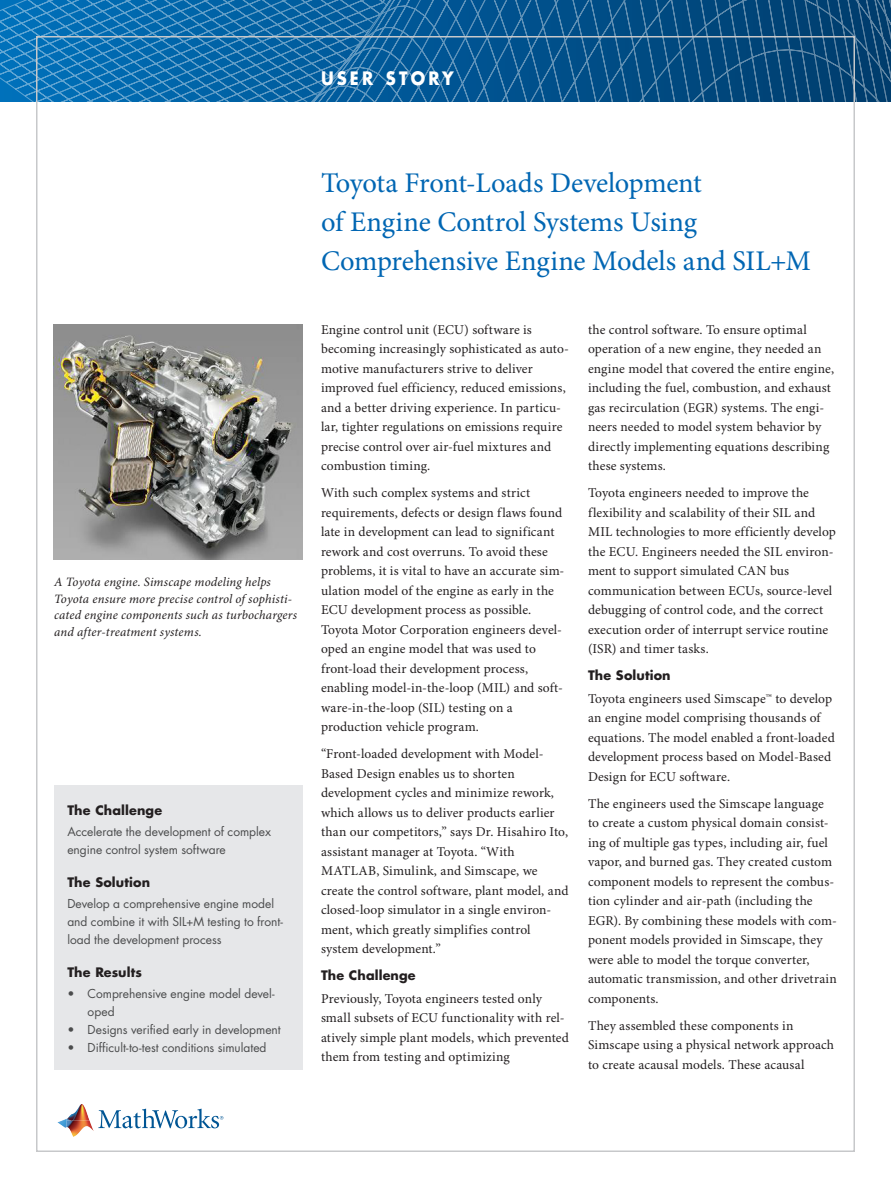
<style>
.page{position:relative;width:891px;height:1188px;background:#fff}
.page>*{position:absolute;margin:0;border:0;box-sizing:border-box;transform-origin:0 0}
.t1{font:28.5px/39px "Minion Pro";letter-spacing:-.01em;color:#0166b3}
.t2{font:700 18px "Futura Std";letter-spacing:.2em;color:#fff;scale:.91 1}
.t3{font:13.5px/19.5px "Minion Pro";letter-spacing:.005em;color:#231f20}
.t4{font:italic 12.75px/16.5px "Minion Pro";letter-spacing:.015em;color:#231f20}
.t5{font:700 12.75px "Futura Std";letter-spacing:.01em;color:#231f20}
.t6{font:12px/18px "Futura Std";color:#4b4c4d}
</style>
<div class="page">
<img style="left:66px;top:1104px;width:24px;height:16px">
<svg style="left:57px;top:1119px;width:9px;height:9px"></svg>
<img style="left:66px;top:1120px;width:28px;height:17px">
<svg style="left:98px;top:1109px;width:125px;height:19px"></svg>
<svg style="left:0;top:0;width:409px;height:102px"></svg>
<svg style="left:409px;top:0;width:25px;height:102px"></svg>
<svg style="left:434px;top:0;width:16px;height:102px"></svg>
<svg style="left:450px;top:0;width:441px;height:102px"></svg>
<div style="left:54px;top:785px;width:249px;height:285px;background:#e6e7e9"></div>
<img style="left:54px;top:324px;width:249px;height:236px">
<h2 class="t2" style="left:321px;top:66px;width:147px">User St or y</h2>
<p class="t4" style="left:54px;top:575px;width:244px">A Toyota engine. Simscape modeling helps Toyota ensure more precise control of sophisti&shy;cated engine components such as turbochargers and after-treatment systems.</p>
<p class="t5" style="left:67px;top:802px;width:96px">The Challenge</p>
<p class="t6" style="left:67px;top:823px;width:205px">Accelerate the development of complex engine control system software</p>
<p class="t5" style="left:67px;top:874px;width:84px">The Solution</p>
<p class="t6" style="left:67px;top:895px;width:217px">Develop a comprehensive engine model and combine it with SIL+M testing to front&shy;load the development process</p>
<p class="t5" style="left:67px;top:964px;width:76px">The Results</p>
<p class="t6" style="left:88px;top:985px;width:189px;text-indent:-20px">• Comprehensive engine model devel&shy;oped</p>
<p class="t6" style="left:67px;top:1021px;width:215px">• Designs verified early in development</p>
<p class="t6" style="left:67px;top:1039px;width:201px">• Difficult-to-test conditions simulated</p>
<h1 class="t1" style="left:321px;top:165px;width:491px">Toyota Front-Loads Development<br>of Engine Control Systems Using<br>Comprehensive Engine Models and SIL+M</h1>
<p class="t3" style="left:321px;top:320px;width:249px">Engine control unit (ECU) software is becoming increasingly sophisticated as auto&shy;motive manufacturers strive to deliver improved fuel efficiency, reduced emissions, and a better driving experience. In particu&shy;lar, tighter regulations on emissions require precise control over air-fuel mixtures and combustion timing.</p>
<p class="t3" style="left:321px;top:484px;width:245px">With such complex systems and strict requirements, defects or design flaws found late in development can lead to significant rework and cost overruns. To avoid these problems, it is vital to have an accurate sim&shy;ulation model of the engine as early in the ECU development process as possible.<br>Toyota Motor Corporation engineers devel&shy;oped an engine model that was used to front-load their development process, enabling model-in-the-loop (MIL) and soft&shy;ware-in-the-loop (SIL) testing on a production vehicle program.</p>
<p class="t3" style="left:321px;top:745px;width:249px">“Front-loaded development with Model-Based Design enables us to shorten development cycles and minimize rework, which allows us to deliver products earlier than our competitors,” says Dr. Hisahiro Ito, assistant manager at Toyota. “With MATLAB, Simulink, and Simscape, we create the control software, plant model, and closed-loop simulator in a single environ&shy;ment, which greatly simplifies control system development.”</p>
<p class="t5" style="left:321px;top:967px;width:96px">The Challenge</p>
<p class="t3" style="left:321px;top:989px;width:249px">Previously, Toyota engineers tested only small subsets of ECU functionality with rel&shy;atively simple plant models, which prevented them from testing and optimizing</p>
<p class="t3" style="left:588px;top:320px;width:248px">the control software. To ensure optimal operation of a new engine, they needed an engine model that covered the entire engine, including the fuel, combustion, and exhaust gas recirculation (EGR) systems. The engi&shy;neers needed to model system behavior by directly implementing equations describing these systems.</p>
<p class="t3" style="left:588px;top:484px;width:249px">Toyota engineers needed to improve the flexibility and scalability of their SIL and MIL technologies to more efficiently develop the ECU. Engineers needed the SIL environ&shy;ment to support simulated CAN bus communication between ECUs, source-level debugging of control code, and the correct execution order of interrupt service routine (ISR) and timer tasks.</p>
<p class="t5" style="left:588px;top:667px;width:84px">The Solution</p>
<p class="t3" style="left:588px;top:689px;width:248px">Toyota engineers used Simscape™ to develop an engine model comprising thousands of equations. The model enabled a front-loaded development process based on Model-Based Design for ECU software.</p>
<p class="t3" style="left:588px;top:794px;width:250px">The engineers used the Simscape language to create a custom physical domain consist&shy;ing of multiple gas types, including air, fuel vapor, and burned gas. They created custom component models to represent the combus&shy;tion cylinder and air-path (including the EGR). By combining these models with com&shy;ponent models provided in Simscape, they were able to model the torque converter, automatic transmission, and other drivetrain components.</p>
<p class="t3" style="left:588px;top:1016px;width:248px">They assembled these components in<br>Simscape using a physical network approach to create acausal models. These acausal</p>
</div>
